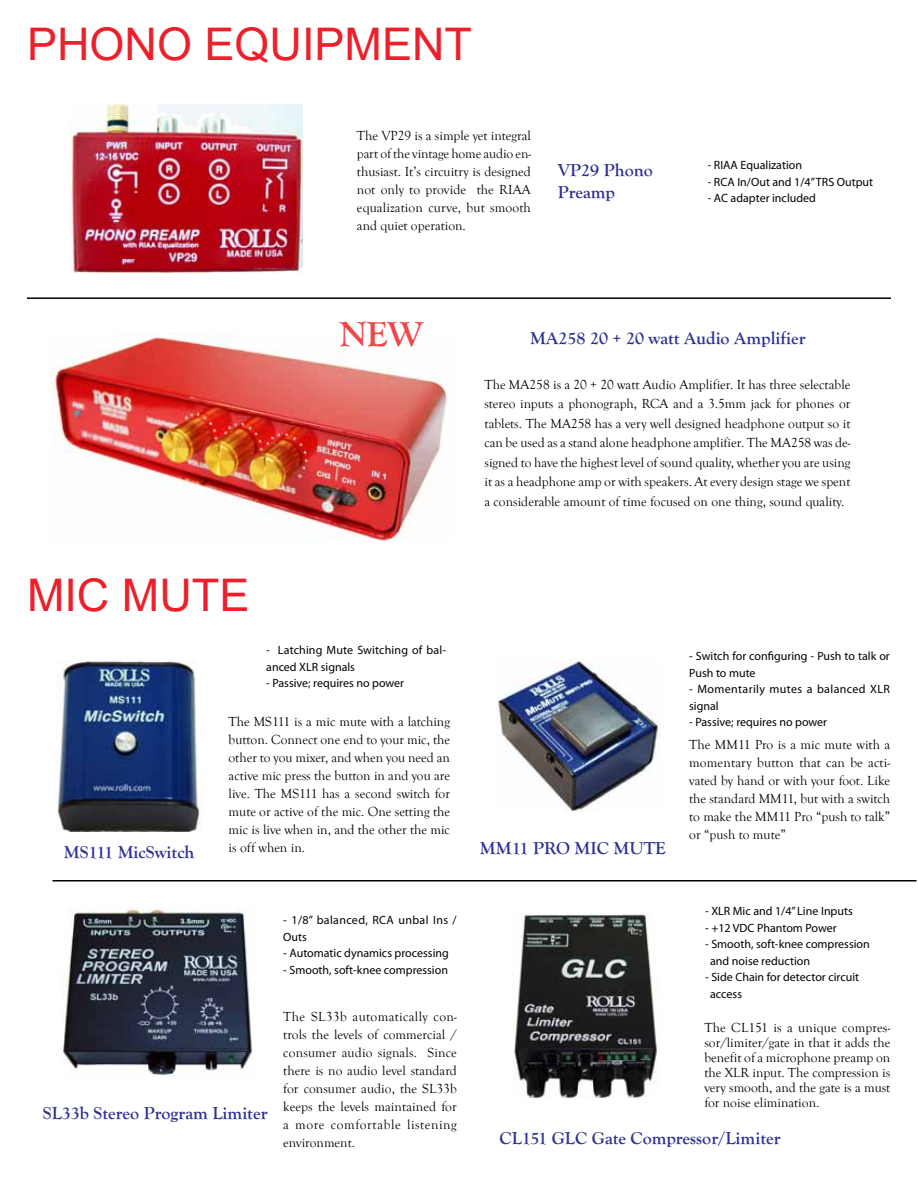
<style>
.page{position:relative;width:918px;height:1188px;background:#fff}
.page>*{position:absolute;margin:0;border:0;box-sizing:border-box;transform-origin:0 0}
.t1{font:45px "Arial";color:#ec202a}
.t2{font:700 36px "Goudy Old Style T";color:#ef4749}
.t3{font:700 18px/21.6px "Goudy Old Style T";color:#2e3092}
.t4{font:13.5px/18px "Goudy Old Style T";color:#000;text-align:justify}
.t5{font:12px/16.5px "Myriad Pro";color:#000}
.t6{font:12px/16.5px "Myriad Pro";letter-spacing:.03em;color:#000}
</style>
<div class="page">
<img style="left:513px;top:914px;width:145px;height:184px">
<img style="left:57px;top:661px;width:145px;height:170px">
<img style="left:496px;top:659px;width:165px;height:153px">
<img style="left:62px;top:907px;width:191px;height:168px">
<hr style="left:27px;top:297px;width:864px;height:2px;background:#000">
<hr style="left:52px;top:880px;width:864px;height:2px;background:#000">
<img style="left:70px;top:105px;width:233px;height:168px">
<img style="left:51px;top:332px;width:397px;height:209px">
<h1 class="t1" style="left:27px;top:13px;width:447px">PHONO EQUIPMENT</h1>
<p class="t4" style="left:357px;top:127px;width:176px">The VP29 is a simple yet integral part of the vintage home audio en&shy;thusiast. It’s circuitry is designed not only to provide the RIAA equalization curve, but smooth and quiet operation.</p>
<h3 class="t3" style="left:558px;top:160px;width:97px">VP29 Phono<br>Preamp</h3>
<p class="t5" style="left:708px;top:157px;width:96px">- RIAA Equalization</p>
<p class="t5" style="left:708px;top:173px;width:167px">- RCA In/Out and 1/4” TRS Output</p>
<p class="t5" style="left:708px;top:190px;width:110px">- AC adapter included</p>
<h2 class="t2" style="left:339px;top:314px;width:86px">NEW</h2>
<h3 class="t3" style="left:530px;top:327px;width:277px">MA258 20 + 20 watt Audio Amplifier</h3>
<p class="t4" style="left:484px;top:375px;width:368px;line-height:19.5px">The MA258 is a 20 + 20 watt Audio Amplifier. It has three selectable stereo inputs a phonograph, RCA and a 3.5mm jack for phones or tablets. The MA258 has a very well designed headphone output so it can be used as a stand alone headphone amplifier. The MA258 was de&shy;signed to have the highest level of sound quality, whether you are using it as a headphone amp or with speakers. At every design stage we spent a considerable amount of time focused on one thing, sound quality.</p>
<h1 class="t1" style="left:27px;top:564px;width:224px">MIC MUTE</h1>
<h3 class="t3" style="left:64px;top:842px;width:132px">MS111 MicSwitch</h3>
<p class="t5" style="left:266px;top:642px;width:181px">- Latching Mute Switching of bal&shy;anced XLR signals</p>
<p class="t5" style="left:266px;top:675px;width:139px">- Passive; requires no power</p>
<p class="t4" style="left:229px;top:713px;width:223px">The MS111 is a mic mute with a latching button. Connect one end to your mic, the other to you mixer, and when you need an active mic press the button in and you are live. The MS111 has a second switch for mute or active of the mic. One setting the mic is live when in, and the other the mic is off when in.</p>
<p class="t6" style="left:283px;top:912px;width:175px">- 1/8” balanced, RCA unbal Ins /<br>Outs</p>
<p class="t5" style="left:283px;top:945px;width:167px">- Automatic dynamics processing</p>
<p class="t5" style="left:283px;top:961px;width:166px">- Smooth, soft-knee compression</p>
<h3 class="t3" style="left:43px;top:1103px;width:226px">SL33b Stereo Program Limiter</h3>
<p class="t4" style="left:283px;top:1008px;width:175px">The SL33b automatically con&shy;trols the levels of commercial / consumer audio signals. Since there is no audio level standard for consumer audio, the SL33b keeps the levels maintained for a more comfortable listening environment.</p>
<h3 class="t3" style="left:480px;top:838px;width:187px">MM11 PRO MIC MUTE</h3>
<p class="t5" style="left:689px;top:648px;width:202px">- Switch for configuring - Push to talk or<br>Push to mute</p>
<p class="t6" style="left:689px;top:681px;width:202px">- Momentarily mutes a balanced XLR signal</p>
<p class="t5" style="left:689px;top:714px;width:139px">- Passive; requires no power</p>
<p class="t4" style="left:689px;top:736px;width:202px">The MM11 Pro is a mic mute with a momentary button that can be acti&shy;vated by hand or with your foot. Like the standard MM11, but with a switch to make the MM11 Pro “push to talk” or “push to mute”</p>
<p class="t5" style="left:705px;top:903px;width:149px">- XLR Mic and 1/4” Line Inputs</p>
<p class="t5" style="left:705px;top:919px;width:133px">- +12 VDC Phantom Power</p>
<p class="t5" style="left:710px;top:936px;width:161px;text-indent:-5px">- Smooth, soft-knee compression and noise reduction</p>
<p class="t5" style="left:710px;top:969px;width:150px;text-indent:-5px">- Side Chain for detector circuit access</p>
<p class="t4" style="left:704px;top:1020px;width:188px;line-height:15px">The CL151 is a unique compres&shy;sor/limiter/gate in that it adds the benefit of a microphone preamp on the XLR input. The compression is very smooth, and the gate is a must for noise elimination.</p>
<h3 class="t3" style="left:500px;top:1127px;width:283px">CL151 GLC Gate Compressor/Limiter</h3>
</div>
